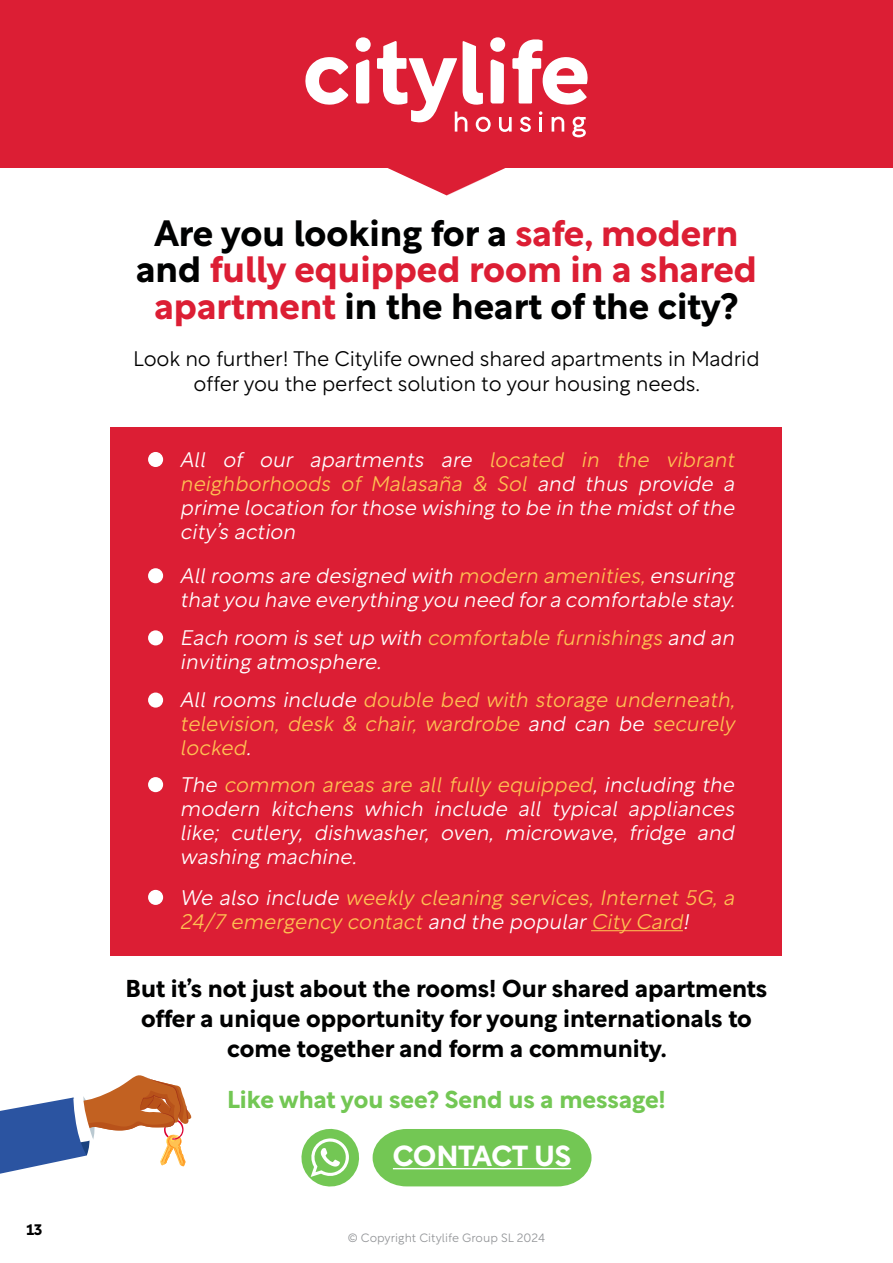
<style>
.page{position:relative;width:893px;height:1263px;background:#fff}
.page>*{position:absolute;margin:0;border:0;box-sizing:border-box;transform-origin:0 0}
.t1{font:700 36px/36.3px "Rotunda";color:#dc1e34;text-align:center}
.t2{font:700 28.5px "Rotunda";color:#fff}
.t3{font:700 24px/30px "Rotunda";color:#000101;text-align:center}
.t4{font:700 24px "Rotunda";color:#73c754}
.t5{font:italic 300 21px/24px "Rotunda";color:#fff;text-align:justify}
.t6{font:italic 300 21px/24px "Rotunda";color:#fec152;text-align:justify}
.t7{font:300 21px/25.2px "Rotunda";letter-spacing:-.01em;color:#000;text-align:center}
.t8{font:700 15px "Rotunda";color:#000}
.t9{font:300 12px "Rotunda";color:#939598}
.s1{color:#000101}
.s2{color:#fec152}
.s3{color:#fff}
</style>
<div class="page">
<div style="left:0;top:0;width:893px;height:167px;background:#dc1e34"></div>
<svg style="left:359px;top:167px;width:174px;height:28px"></svg>
<svg style="left:305px;top:57px;width:43px;height:48px"></svg>
<svg style="left:356px;top:59px;width:13px;height:44px"></svg>
<div style="left:356px;top:37px;width:15px;height:15px;background:#fff;border-radius:50%"></div>
<svg style="left:490px;top:37px;width:15px;height:15px"></svg>
<svg style="left:377px;top:39px;width:211px;height:98px"></svg>
<div style="left:111px;top:427px;width:671px;height:529px;background:#dc1e34"></div>
<div style="left:148px;top:452px;width:15px;height:15px;background:#fff;border-radius:50%"></div>
<div style="left:148px;top:568px;width:15px;height:15px;background:#fff;border-radius:50%"></div>
<div style="left:148px;top:630px;width:15px;height:15px;background:#fff;border-radius:50%"></div>
<div style="left:148px;top:692px;width:15px;height:16px;background:#fff;border-radius:50%"></div>
<div style="left:148px;top:777px;width:15px;height:15px;background:#fff;border-radius:50%"></div>
<div style="left:148px;top:890px;width:15px;height:15px;background:#fff;border-radius:50%"></div>
<hr style="left:591px;top:930px;width:92px;height:1px;background:#fec152">
<svg style="left:373px;top:1129px;width:218px;height:57px;background:#7cca5f"></svg>
<hr style="left:393px;top:1168px;width:178px;height:1px;background:#fff">
<svg style="left:301px;top:1128px;width:59px;height:59px"></svg>
<svg style="left:0;top:1075px;width:192px;height:99px"></svg>
<p class="t8" style="left:26px;top:1217px;width:18px">13</p>
<h1 class="t1" style="left:136px;top:212px;width:622px"><span class="s1">Are you looking for a</span> safe, modern <span class="s1">and</span> fully equipped room in a shared apartment <span class="s1">in the heart of the city?</span></h1>
<p class="t7" style="left:133px;top:344px;width:628px">Look no further! The Citylife owned shared apartments in Madrid offer you the perfect solution to your housing needs.</p>
<p class="t5" style="left:180px;top:445px;width:561px">All of our apartments are <span class="s2">located in the vibrant neighborhoods of Malasaña &amp; Sol</span> and thus provide a prime location forthose wishing to be in the midstofthe city’s action</p>
<p class="t5" style="left:180px;top:562px;width:561px">Allrooms are designed with <span class="s2">modern amenities,</span>ensuring thatyou have everything you need fora comfortable stay.</p>
<p class="t5" style="left:180px;top:624px;width:561px">Each room is setup with <span class="s2">comfortable furnishings</span> and an inviting atmosphere.</p>
<p class="t6" style="left:180px;top:686px;width:561px"><span class="s3">All rooms include</span> double bed with storage underneath, television, desk &amp; chair, wardrobe <span class="s3">and can be</span> securely locked<span class="s3">.</span></p>
<p class="t5" style="left:180px;top:770px;width:561px">The <span class="s2">common areas are all fully equipped</span>, including the modern kitchens which include all typical appliances like; cutlery, dishwasher, oven, microwave, fridge and washing machine.</p>
<p class="t6" style="left:180px;top:883px;width:561px"><span class="s3">We also include</span> weekly cleaning services,Internet 5G,a<br>24/7 emergency contact<span class="s3">and the popular</span> City Card<span class="s3">!</span></p>
<p class="t3" style="left:126px;top:971px;width:643px">But it’s not just about the rooms! Our shared apartments offer a unique opportunity for young internationals to come together and form a community.</p>
<p class="t4" style="left:227px;top:1079px;width:440px">Like what you see? Send us a message!</p>
<h2 class="t2" style="left:393px;top:1132px;width:180px">CONTACT US</h2>
<p class="t9" style="left:348px;top:1229px;width:199px">© Copyright Citylife Group SL 2024</p>
</div>
